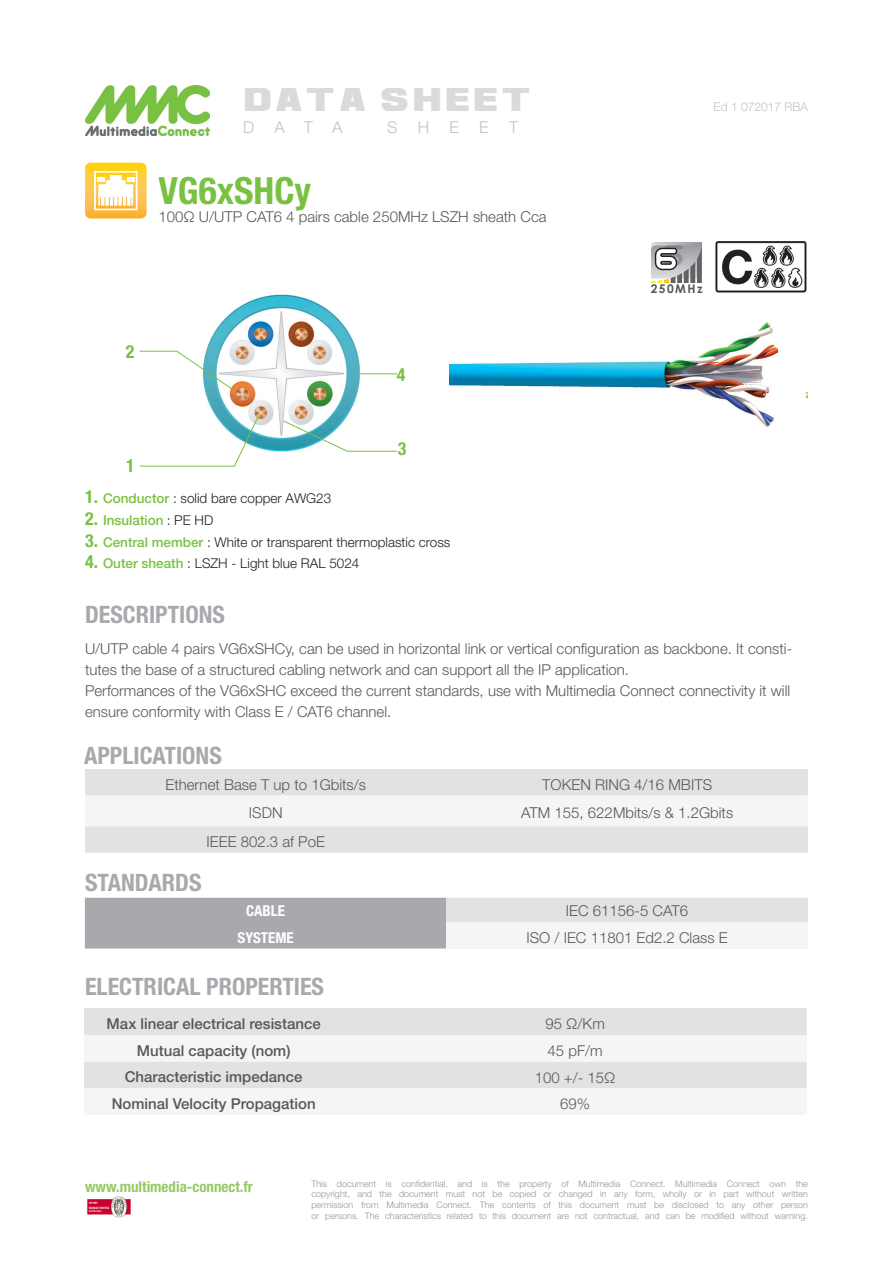
<style>
.page{position:relative;width:893px;height:1263px;background:#fff}
.page>*{position:absolute;margin:0;border:0;box-sizing:border-box;transform-origin:0 0}
.t1{font:700 condensed 37.5px "Helvetica Neue";color:#79c142}
.t2{font:25.5px "Ash";letter-spacing:.16em;color:#d9dadc}
.t3{font:700 24px "Helvetica Neue";color:#a8a9ad}
.t4{font:700 18px "Helvetica Neue";color:#79c142}
.t5{font:200 16.35px "Helvetica Neue";letter-spacing:1.23em;color:#c1c2c4}
.t6{font:200 15px/21px "Helvetica Neue";color:#57585a}
.t7{font:500 15px "Helvetica Neue";color:#57585a}
.t8{font:700 15px "Helvetica Neue";color:#94cb64}
.t9{font:700 15px "Helvetica Neue";color:#fff}
.t10{font:200 13.5px "Helvetica Neue";color:#231f20}
.t11{font:500 13.5px "Helvetica Neue";color:#79c142}
.t12{font:200 12px "Helvetica Neue";color:#c1c2c4}
.t13{font:700 12px "Century Gothic";letter-spacing:.12em;color:#57585a}
.t14{font:200 9px/10.8px "Helvetica Neue";color:#939598;text-align:justify}
.s1{font-weight:700;font-size:18px;color:#79c142}
.s2{font-weight:500;color:#79c142}
.s3{font-weight:700;font-size:18px}
.s4{font-weight:200;color:#231f20}
</style>
<div class="page">
<img style="left:85px;top:85px;width:124px;height:51px">
<svg style="left:85px;top:163px;width:62px;height:55px"></svg>
<img style="left:87px;top:1196px;width:44px;height:22px">
<img style="left:204px;top:294px;width:155px;height:158px">
<div style="left:85px;top:898px;width:361px;height:50px;background:#a8a9ad"></div>
<div style="left:446px;top:898px;width:362px;height:24px;background:#e1e2e4"></div>
<div style="left:446px;top:922px;width:362px;height:26px;background:#f5f5f6"></div>
<div style="left:85px;top:769px;width:723px;height:84px;background:#e1e2e4"></div>
<div style="left:85px;top:795px;width:723px;height:31px;background:#f5f5f6"></div>
<svg style="left:233px;top:414px;width:27px;height:52px"></svg>
<hr style="left:140px;top:351px;width:37px;height:1px;background:#79c142">
<svg style="left:176px;top:350px;width:57px;height:40px"></svg>
<hr style="left:347px;top:451px;width:50px;height:1px;background:#79c142">
<svg style="left:282px;top:420px;width:66px;height:32px"></svg>
<hr style="left:360px;top:373px;width:37px;height:1px;background:#79c142">
<svg style="left:651px;top:242px;width:51px;height:40px;background:#a7a7a6"></svg>
<svg style="left:84px;top:1008px;width:723px;height:81px"></svg>
<hr style="left:140px;top:466px;width:95px;height:1px;background:#79c142">
<img style="left:449px;top:322px;width:359px;height:105px">
<img style="left:715px;top:241px;width:92px;height:52px">
<p class="t2" style="left:245px;top:85px;width:288px">DATA SHEET</p>
<p class="t5" style="left:243px;top:114px;width:101px">DATA</p>
<p class="t5" style="left:387px;top:114px;width:133px">SHEET</p>
<h1 class="t1" style="left:158px;top:160px;width:154px">VG6xSHCy</h1>
<p class="t6" style="left:158px;top:205px;width:390px">100Ω U/UTP CAT6 4 pairs cable 250MHz LSZH sheath Cca</p>
<p class="t4" style="left:126px;top:336px;width:10px">2</p>
<p class="t4" style="left:126px;top:450px;width:10px">1</p>
<p class="t4" style="left:397px;top:359px;width:10px">4</p>
<p class="t4" style="left:398px;top:433px;width:10px">3</p>
<p class="t10" style="left:85px;top:488px;width:248px"><span class="s1">1.</span> <span class="s2">Conductor</span> : solid bare copper AWG23</p>
<p class="t11" style="left:85px;top:509px;width:130px"><span class="s3">2.</span> Insulation <span class="s4">: PE HD</span></p>
<p class="t10" style="left:85px;top:531px;width:367px"><span class="s1">3.</span> <span class="s2">Central member</span> : White or transparent thermoplastic cross</p>
<p class="t10" style="left:85px;top:553px;width:276px"><span class="s1">4.</span> <span class="s2">Outer sheath</span> : LSZH - Light blue RAL 5024</p>
<p class="t12" style="left:714px;top:97px;width:96px">Ed 1 072017 RBA</p>
<p class="t13" style="left:651px;top:280px;width:53px">250MHz</p>
<p class="t3" style="left:85px;top:594px;width:141px">DESCRIPTIONS</p>
<p class="t6" style="left:85px;top:638px;width:709px">U/UTP cable 4 pairs VG6xSHCy, can be used in horizontal link or vertical configuration as backbone. It consti&shy;tutes the base of a structured cabling network and can support all the IP application.</p>
<p class="t6" style="left:85px;top:680px;width:707px">Performances of the VG6xSHC exceed the current standards, use with Multimedia Connect connectivity it will ensure conformity with Class E / CAT6 channel.</p>
<p class="t3" style="left:84px;top:736px;width:139px">APPLICATIONS</p>
<p class="t6" style="left:165px;top:773px;width:202px">Ethernet Base T up to 1Gbits/s</p>
<p class="t6" style="left:542px;top:773px;width:171px">TOKEN RING 4/16 MBITS</p>
<p class="t6" style="left:249px;top:801px;width:35px">ISDN</p>
<p class="t6" style="left:521px;top:801px;width:214px">ATM 155, 622Mbits/s &amp; 1.2Gbits</p>
<p class="t6" style="left:207px;top:830px;width:120px">IEEE 802.3 af PoE</p>
<p class="t3" style="left:85px;top:862px;width:118px">STANDARDS</p>
<p class="t9" style="left:246px;top:898px;width:40px">CABLE</p>
<p class="t6" style="left:566px;top:899px;width:124px">IEC 61156-5 CAT6</p>
<p class="t9" style="left:238px;top:925px;width:58px">SYSTEME</p>
<p class="t6" style="left:526px;top:926px;width:203px">ISO / IEC 11801 Ed2.2 Class E</p>
<p class="t3" style="left:85px;top:966px;width:241px">ELECTRICAL PROPERTIES</p>
<p class="t7" style="left:107px;top:1011px;width:216px">Max linear electrical resistance</p>
<p class="t6" style="left:545px;top:1012px;width:61px">95 Ω/Km</p>
<p class="t7" style="left:137px;top:1038px;width:155px">Mutual capacity (nom)</p>
<p class="t6" style="left:548px;top:1039px;width:57px">45 pF/m</p>
<p class="t7" style="left:125px;top:1065px;width:179px">Characteristic impedance</p>
<p class="t6" style="left:535px;top:1066px;width:82px">100 +/- 15Ω</p>
<p class="t7" style="left:112px;top:1091px;width:205px">Nominal Velocity Propagation</p>
<p class="t6" style="left:560px;top:1092px;width:32px">69%</p>
<p class="t8" style="left:85px;top:1174px;width:169px">www.multimedia-connect.fr</p>
<p class="t14" style="left:311px;top:1177px;width:498px">This document is confidential, and is the property of Multimedia Connect. Multimedia Connect own the copyright, and the document must not be copied or changed in any form, wholly or in part without written permission from Multimedia Connect. The contents of this document must be disclosed to any other person or persons. The characteristics related to this document are not contractual, and can be modified without warning.</p>
</div>
